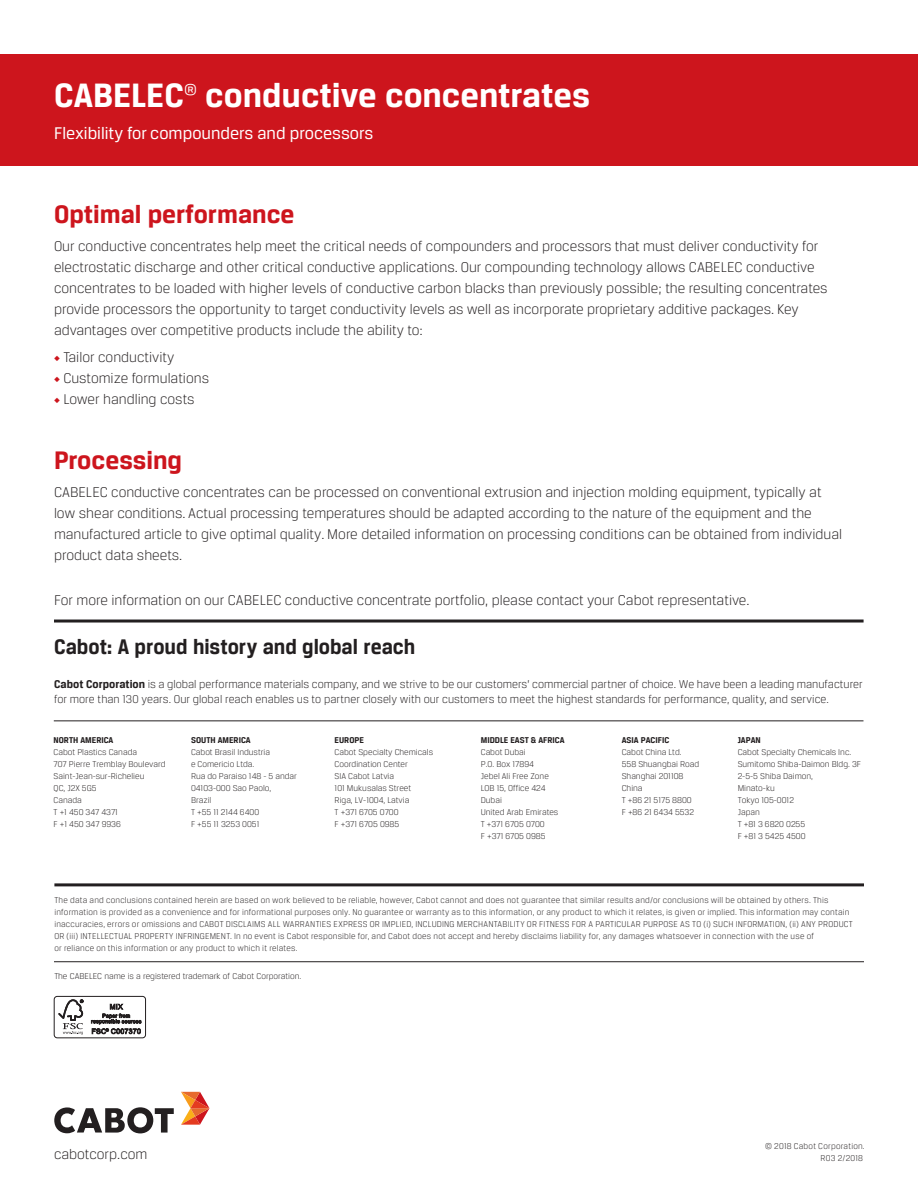
<style>
.page{position:relative;width:918px;height:1188px;background:#fff}
.page>*{position:absolute;margin:0;border:0;box-sizing:border-box;transform-origin:0 0}
.t1{font:700 36px "Breuer Text";color:#fff}
.t2{font:700 27px "Breuer Text";color:#cd151d}
.Normaal{font:700 22.5px "Breuer Text";color:#231f20;scale:.95 1}
.t3{font:18px "Breuer Text";color:#fff}
.t4{font:300 15px/21px "Breuer Text";color:#231f20}
.Backcover-adressen{font:300 12px/15px "Breuer Text";color:#231f20}
.Backcover-Legal_teks{font:300 9px/12px "Breuer Text";letter-spacing:.015em;color:#231f20}
.Backcover-landen{font:300 9px "Breuer Text";color:#231f20}
.s1{color:#cd151d}
.s2{font-weight:700}
</style>
<div class="page">
<div style="left:0;top:54px;width:918px;height:111px;background:#cd151d"></div>
<svg style="left:181px;top:1092px;width:28px;height:33px"></svg>
<svg style="left:54px;top:1107px;width:120px;height:26px"></svg>
<hr style="left:54px;top:620px;width:810px;height:3px;background:#231f20">
<hr style="left:54px;top:883px;width:810px;height:3px;background:#231f20">
<hr style="left:54px;top:961px;width:810px;height:1px;background:#231f20">
<div style="left:54px;top:996px;width:92px;height:42px;border:1px solid #231f20;border-radius:3px"></div>
<svg style="left:58px;top:999px;width:25px;height:36px"></svg>
<svg style="left:91px;top:1003px;width:50px;height:31px"></svg>
<hr style="left:54px;top:721px;width:809px;height:1px;background:#231f20">
<p class="t1" style="left:54px;top:75px;width:538px">CABELEC<sup>®</sup> conductive concentrates</p>
<p class="t3" style="left:54px;top:123px;width:321px">Flexibility for compounders and processors</p>
<p class="t2" style="left:54px;top:199px;width:242px">Optimal performance</p>
<p class="t4" style="left:54px;top:235px;width:775px">Our conductive concentrates help meet the critical needs of compounders and processors that must deliver conductivity for electrostatic discharge and other critical conductive applications. Our compounding technology allows CABELEC conductive concentrates to be loaded with higher levels of conductive carbon blacks than previously possible; the resulting concentrates provide processors the opportunity to target conductivity levels as well as incorporate proprietary additive packages. Key advantages over competitive products include the ability to:</p>
<p class="t4" style="left:54px;top:347px;width:122px"><span class="s1">◆</span> Tailor conductivity</p>
<p class="t4" style="left:54px;top:368px;width:157px"><span class="s1">◆</span> Customize formulations</p>
<p class="t4" style="left:54px;top:389px;width:142px"><span class="s1">◆</span> Lower handling costs</p>
<p class="t2" style="left:54px;top:445px;width:130px">Processing</p>
<p class="t4" style="left:54px;top:481px;width:790px">CABELEC conductive concentrates can be processed on conventional extrusion and injection molding equipment, typically at low shear conditions. Actual processing temperatures should be adapted according to the nature of the equipment and the manufactured article to give optimal quality. More detailed information on processing conditions can be obtained from individual product data sheets.</p>
<p class="t4" style="left:54px;top:589px;width:697px">For more information on our CABELEC conductive concentrate portfolio, please contact your Cabot representative.</p>
<p class="Normaal" style="left:54px;top:634px;width:382px">Cabot: A proud history and global reach</p>
<p class="Backcover-adressen" style="left:54px;top:676px;width:810px"><span class="s2">Cabot Corporation</span> is a global performance materials company, and we strive to be our customers’ commercial partner of choice. We have been a leading manufacturer for more than 130 years. Our global reach enables us to partner closely with our customers to meet the highest standards for performance, quality, and service.</p>
<p class="Backcover-Legal_teks" style="left:54px;top:734px;width:114px"><span class="s2">NORTH AMERICA<br></span>Cabot Plastics Canada<br>707 Pierre Tremblay Boulevard<br>Saint-Jean-sur-Richelieu<br>QC, J2X 5G5<br>Canada<br>T +1 450 347 4371<br>F +1 450 347 9936</p>
<p class="Backcover-Legal_teks" style="left:191px;top:734px;width:108px"><span class="s2">SOUTH AMERICA<br></span>Cabot Brasil Industria<br>e Comericio Ltda.<br>Rua do Paraiso 148 - 5 andar<br>04103-000 Sao Paolo,<br>Brazil<br>T +55 11 2144 6400<br>F +55 11 3253 0051</p>
<p class="Backcover-Legal_teks" style="left:335px;top:734px;width:100px"><span class="s2">EUROPE<br></span>Cabot Specialty Chemicals<br>Coordination Center<br>SIA Cabot Latvia<br>101 Mukusalas Street<br>Riga, LV-1004, Latvia<br>T +371 6705 0700<br>F +371 6705 0985</p>
<p class="Backcover-Legal_teks" style="left:481px;top:734px;width:85px"><span class="s2">MIDDLE EAST &amp; AFRICA<br></span>Cabot Dubai<br>P.O. Box 17894<br>Jebel Ali Free Zone<br>LOB 15, Office 424<br>Dubai<br>United Arab Emirates<br>T +371 6705 0700<br>F +371 6705 0985</p>
<p class="Backcover-Legal_teks" style="left:622px;top:734px;width:79px"><span class="s2">ASIA PACIFIC<br></span>Cabot China Ltd.<br>558 Shuangbai Road<br>Shanghai 201108<br>China<br>T +86 21 5175 8800<br>F +86 21 6434 5532</p>
<p class="Backcover-Legal_teks" style="left:738px;top:733px;width:125px"><span class="s2">JAPAN<br></span>Cabot Specialty Chemicals Inc.<br>Sumitomo Shiba-Daimon Bldg. 3F<br>2-5-5 Shiba Daimon,<br>Minato-ku<br>Tokyo 105-0012<br>Japan<br>T +81 3 6820 0255<br>F +81 3 5425 4500</p>
<p class="Backcover-Legal_teks" style="left:54px;top:894px;width:800px">The data and conclusions contained herein are based on work believed to be reliable, however, Cabot cannot and does not guarantee that similar results and/or conclusions will be obtained by others. This information is provided as a convenience and for informational purposes only. No guarantee or warranty as to this information, or any product to which it relates, is given or implied. This information may contain inaccuracies, errors or omissions and CABOT DISCLAIMS ALL WARRANTIES EXPRESS OR IMPLIED, INCLUDING MERCHANTABILITY OR FITNESS FOR A PARTICULAR PURPOSE AS TO (i) SUCH INFORMATION, (ii) ANY PRODUCT OR (iii) INTELLECTUAL PROPERTY INFRINGEMENT. In no event is Cabot responsible for, and Cabot does not accept and hereby disclaims liability for, any damages whatsoever in connection with the use of</p>
<p class="Backcover-Legal_teks" style="left:54px;top:942px;width:245px">or reliance on this information or any product to which it relates.</p>
<p class="Backcover-landen" style="left:54px;top:972px;width:248px">The CABELEC name is a registered trademark of Cabot Corporation.</p>
<p class="t4" style="left:54px;top:1143px;width:95px">cabotcorp.com</p>
<p class="Backcover-Legal_teks" style="left:765px;top:1140px;width:101px">© 2018 Cabot Corporation.</p>
<p class="Backcover-Legal_teks" style="left:821px;top:1152px;width:44px">R03 2/2018</p>
</div>
